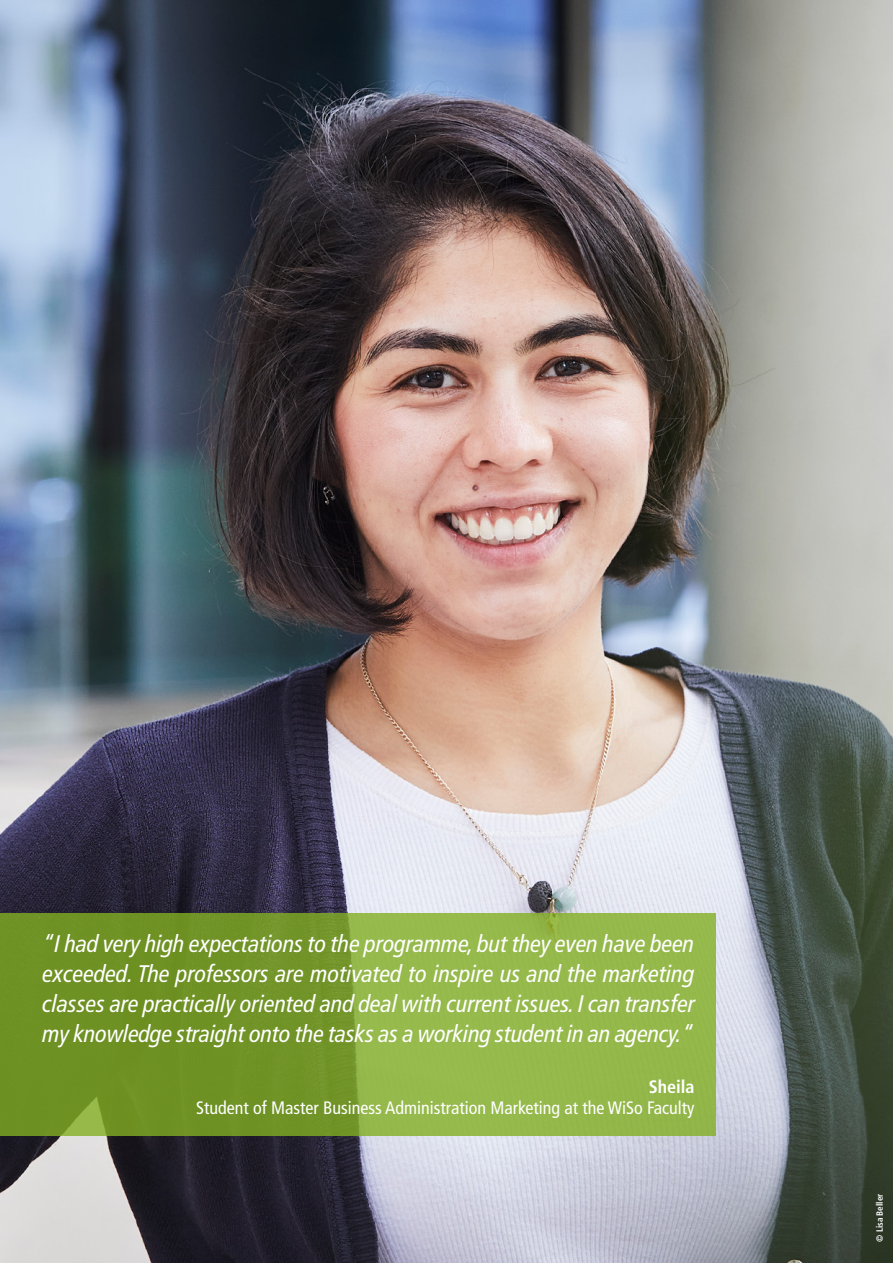
<style>
.page{position:relative;width:893px;height:1263px;background:#fff}
.page>*{position:absolute;margin:0;border:0;box-sizing:border-box;transform-origin:0 0}
.t1{font:italic condensed 24px/30px "Frutiger LT Com";letter-spacing:-.005em;color:#fff;text-align:justify}
.t2{font:condensed 18px "Frutiger LT Com";color:#fff}
.t3{font:700 condensed 18px "Frutiger LT Com";color:#fff}
.t4{font:700 condensed 9px "Frutiger LT Com";color:#fff}
</style>
<div class="page">
<img style="left:0;top:0;width:893px;height:1263px">
<svg style="left:0;top:913px;width:716px;height:222px;background:#82a538"></svg>
<p class="t1" style="left:43px;top:929px;width:654px">“I had very high expectations to the programme, but they even have been exceeded. The professors are motivated to inspire us and the marketing classes are practically oriented and deal with current issues. I can transfer my knowledge straight onto the tasks as a working student in an agency.“</p>
<p class="t3" style="left:649px;top:1076px;width:47px">Sheila</p>
<p class="t2" style="left:196px;top:1097px;width:500px">Student of Master Business Administration Marketing at the WiSo Faculty</p>
<p class="t4" style="left:874px;top:1242px;width:50px;rotate:-90deg">© Lisa Beller</p>
</div>
